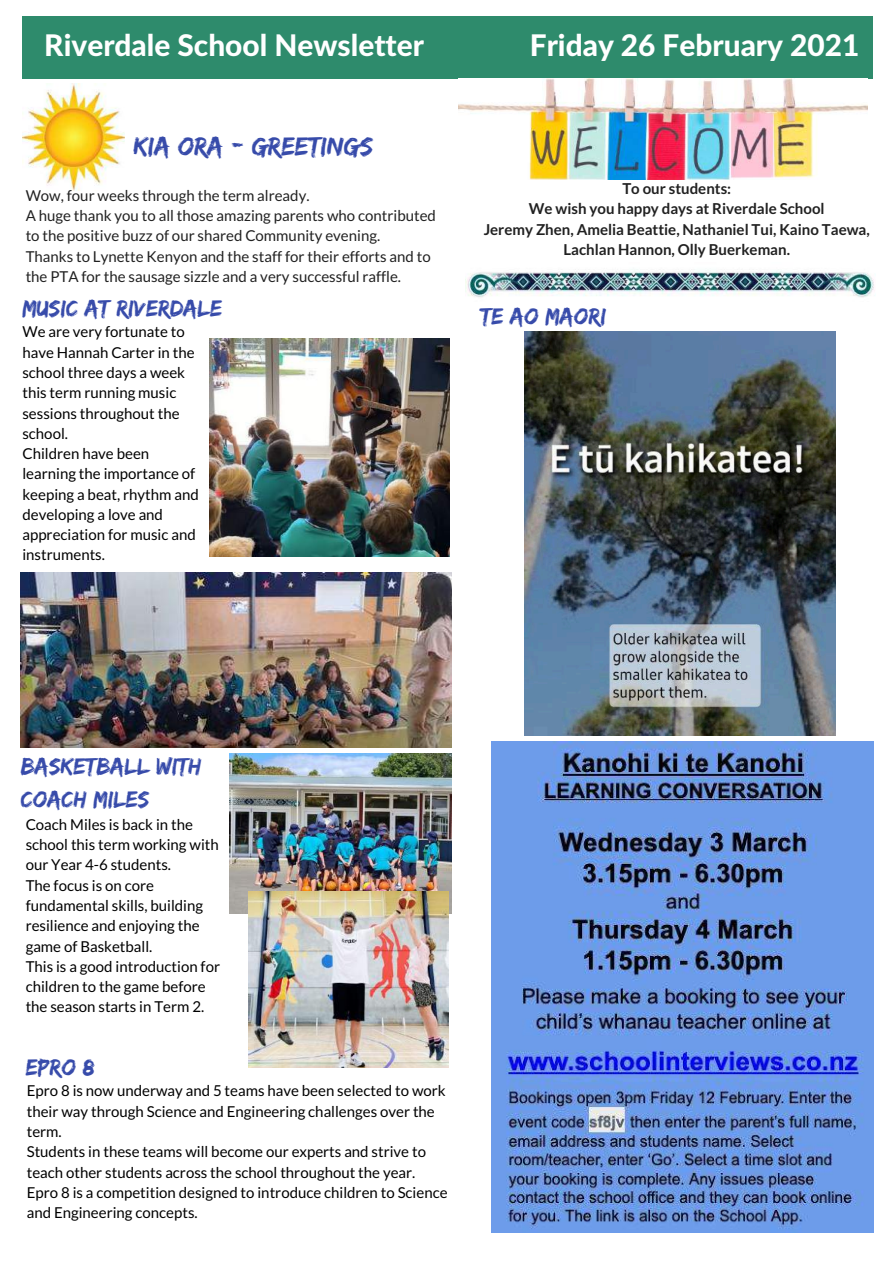
<style>
.page{position:relative;width:894px;height:1264px;background:#fff}
.page>*{position:absolute;margin:0;border:0;box-sizing:border-box;transform-origin:0 0}
.t1{font:800 29.85px "Lato Latin";color:#fff}
.t2{font:27px "Edo";color:#374baa}
.t3{font:24px/32.7px "Edo";color:#374baa}
.t4{font:15px/20.2px "Lato";color:#000}
.t5{font:15px/20.2px "Lato";color:#212121}
.t6{font:700 15px/20.2px "Lato";color:#212121;text-align:center}
</style>
<div class="page">
<div style="left:22px;top:17px;width:851px;height:61px;background:#2e8b6c"></div>
<img style="left:458px;top:79px;width:409px;height:101px">
<img style="left:22px;top:83px;width:103px;height:107px">
<img style="left:230px;top:753px;width:221px;height:160px">
<img style="left:248px;top:891px;width:200px;height:176px">
<img style="left:21px;top:572px;width:430px;height:175px">
<img style="left:210px;top:338px;width:239px;height:219px">
<img style="left:491px;top:742px;width:382px;height:489px">
<img style="left:524px;top:331px;width:310px;height:404px">
<img style="left:465px;top:269px;width:409px;height:29px">
<h1 class="t1" style="left:44px;top:28px;width:381px">Riverdale School Newsletter</h1>
<h1 class="t1" style="left:529px;top:28px;width:331px">Friday 26 February 2021</h1>
<h2 class="t2" style="left:133px;top:130px;width:241px">KIA ORA - GREETINGS</h2>
<p class="t5" style="left:26px;top:185px;width:411px">Wow, four weeks through the term already.<br>A huge thank you to all those amazing parents who contributed to the positive buzz of our shared Community evening.<br>Thanks to Lynette Kenyon and the staff for their efforts and to the PTA for the sausage sizzle and a very successful raffle.</p>
<h3 class="t3" style="left:22px;top:291px;width:201px">MUSIC AT RIVERDALE</h3>
<p class="t4" style="left:22px;top:322px;width:178px">We are very fortunate to have Hannah Carter in the school three days a week this term running music sessions throughout the school.<br>Children have been learning the importance of keeping a beat, rhythm and developing a love and appreciation for music and instruments.</p>
<p class="t6" style="left:483px;top:178px;width:387px">To our students:<br>We wish you happy days at Riverdale School<br>Jeremy Zhen, Amelia Beattie, Nathaniel Tui, Kaino Taewa, Lachlan Hannon, Olly Buerkeman.</p>
<h3 class="t3" style="left:480px;top:299px;width:127px">TE AO MAORI</h3>
<h3 class="t3" style="left:21px;top:749px;width:182px">BASKETBALL WITH<br>COACH MILES</h3>
<p class="t4" style="left:26px;top:814px;width:196px">Coach Miles is back in the school this term working with our Year 4-6 students.<br>The focus is on core fundamental skills, building resilience and enjoying the game of Basketball.<br>This is a good introduction for children to the game before the season starts in Term 2.</p>
<h3 class="t3" style="left:26px;top:1049px;width:70px">EPRO 8</h3>
<p class="t4" style="left:27px;top:1080px;width:422px">Epro 8 is now underway and 5 teams have been selected to work their way through Science and Engineering challenges over the term.<br>Students in these teams will become our experts and strive to teach other students across the school throughout the year.<br>Epro 8 is a competition designed to introduce children to Science and Engineering concepts.</p>
</div>
